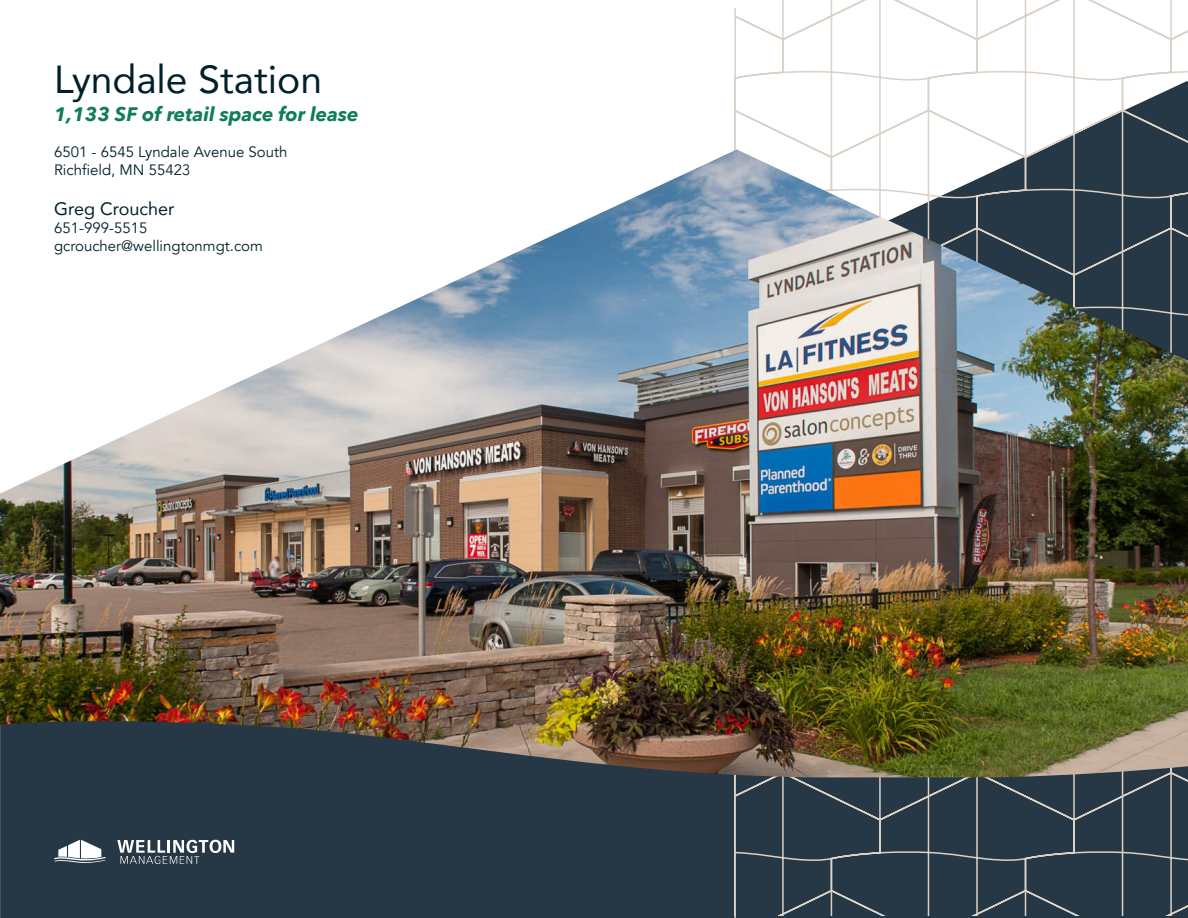
<style>
.page{position:relative;width:1188px;height:918px;background:#fff}
.page>*{position:absolute;margin:0;border:0;box-sizing:border-box;transform-origin:0 0}
.t1{font:39px "Avenir";color:#00202b}
.t2{font:italic 700 19.5px "Avenir Next";color:#0f7d57}
.t3{font:18px "Avenir";color:#00202b}
.t4{font:15px "Avenir";color:#00202b}
.s1{font-weight:300}
</style>
<div class="page">
<div style="left:0;top:777px;width:1188px;height:141px;background:#263845"></div>
<hr style="left:734px;top:8px;width:2px;height:910px;background:#dbd1c7">
<svg style="left:734px;top:0;width:454px;height:149px"></svg>
<svg style="left:735px;top:777px;width:453px;height:138px"></svg>
<svg style="left:117px;top:840px;width:117px;height:24px"></svg>
<svg style="left:54px;top:840px;width:52px;height:23px"></svg>
<img style="left:0;top:149px;width:1188px;height:628px">
<p class="t1" style="left:54px;top:48px;width:270px">Lyndale Station</p>
<p class="t2" style="left:54px;top:97px;width:306px">1,133 SF of retail space for lease</p>
<p class="t4" style="left:54px;top:143px;width:235px">6501 - 6545 Lyndale Avenue South</p>
<p class="t4" style="left:54px;top:161px;width:137px">Richfield, MN 5542<span class="s1">3</span></p>
<p class="t3" style="left:54px;top:194px;width:122px">Greg Croucher</p>
<p class="t4" style="left:54px;top:219px;width:95px">651-999-5515</p>
<p class="t4" style="left:54px;top:237px;width:210px">gcroucher@wellingtonmgt.com</p>
</div>
